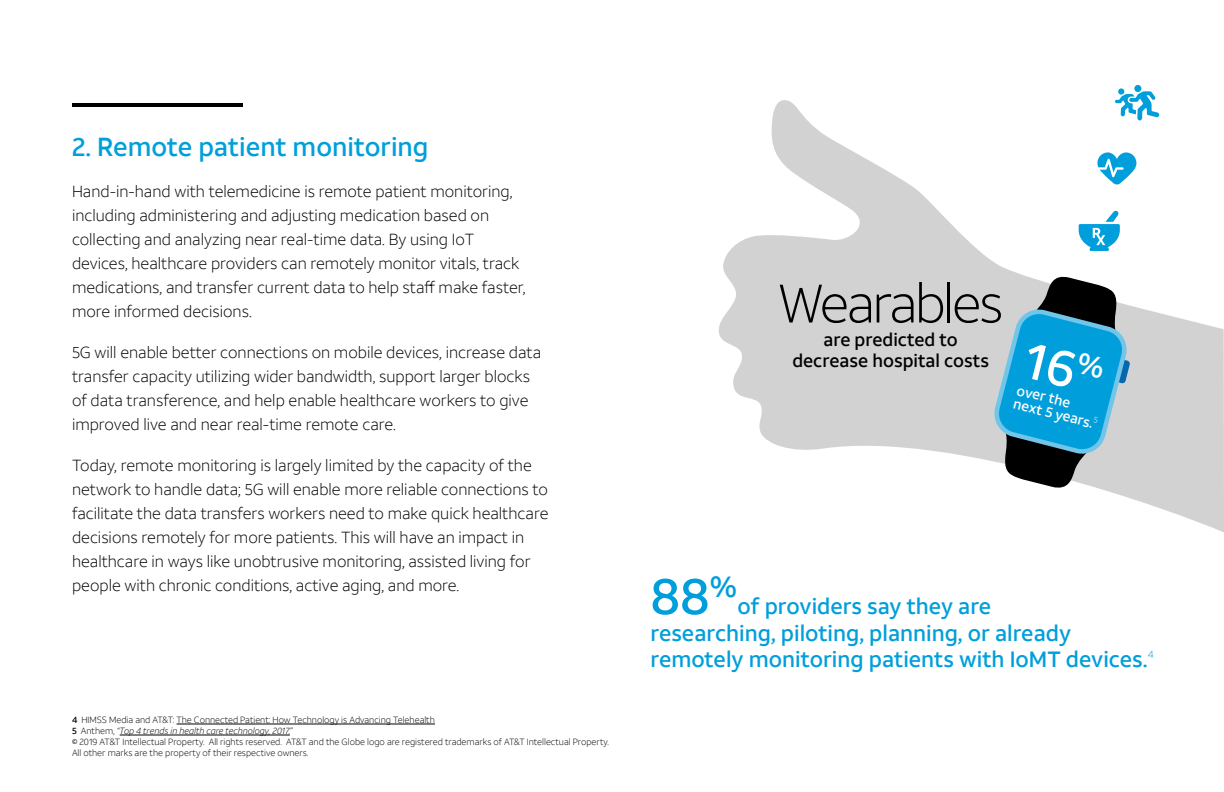
<style>
.page{position:relative;width:1224px;height:792px;background:#fff}
.page>*{position:absolute;margin:0;border:0;box-sizing:border-box;transform-origin:0 0}
.t1{font:300 54px "ATT Aleck Sans";letter-spacing:-.05em;color:#000}
.t2{font:500 51px "ATT Aleck Sans";color:#009fdb}
.t3{font:500 26px "ATT Aleck Sans";color:#009fdb}
.t4{font:500 22px/26.4px "ATT Aleck Sans";color:#009fdb}
.t5{font:500 18px/21.6px "ATT Aleck Sans";color:#000;text-align:center}
.t6{font:300 16px/24px "ATT Aleck Sans";color:#000}
.t7{font:500 14px/14px "ATT Aleck Sans";color:#fff}
.t8{font:300 9px/11px "ATT Aleck Sans";color:#000}
.s1{font-weight:500}
.s2{font-style:italic}
</style>
<div class="page">
<hr style="left:72px;top:103px;width:171px;height:4px;background:#000">
<svg style="left:718px;top:100px;width:506px;height:432px"></svg>
<svg style="left:1079px;top:210px;width:41px;height:41px"></svg>
<svg style="left:1097px;top:152px;width:39px;height:32px"></svg>
<svg style="left:1115px;top:85px;width:44px;height:35px"></svg>
<hr style="left:177px;top:724px;width:258px;height:1px;background:#000">
<hr style="left:120px;top:735px;width:170px;height:1px;background:#000">
<svg style="left:994px;top:273px;width:136px;height:218px;background:#5099b4"></svg>
<h3 class="t3" style="left:72px;top:131px;width:358px">2. Remote patient monitoring</h3>
<p class="t6" style="left:72px;top:180px;width:455px">Hand-in-hand with telemedicine is remote patient monitoring, including administering and adjusting medication based on collecting and analyzing near real-time data. By using IoT devices, healthcare providers can remotely monitor vitals, track medications, and transfer current data to help staff make faster, more informed decisions.</p>
<p class="t6" style="left:72px;top:341px;width:471px">5G will enable better connections on mobile devices, increase data transfer capacity utilizing wider bandwidth, support larger blocks of data transference, and help enable healthcare workers to give improved live and near real-time remote care.</p>
<p class="t6" style="left:72px;top:454px;width:478px">Today, remote monitoring is largely limited by the capacity of the network to handle data; 5G will enable more reliable connections to facilitate the data transfers workers need to make quick healthcare decisions remotely for more patients. This will have an impact in healthcare in ways like unobtrusive monitoring, assisted living for people with chronic conditions, active aging, and more.</p>
<p class="t8" style="left:72px;top:714px;width:539px"><span class="s1">4</span> HIMSS Media and AT&amp;T: The Connected Patient: How Technology is Advancing Telehealth<br><span class="s1">5</span> Anthem, <span class="s2">“Top 4 trends in health care technology, 2017.”<br></span>© 2019 AT&amp;T Intellectual Property. All rights reserved. AT&amp;T and the Globe logo are registered trademarks of AT&amp;T Intellectual Property.<br>All other marks are the property of their respective owners.</p>
<h1 class="t1" style="left:778px;top:271px;width:227px">Wearables</h1>
<p class="t5" style="left:792px;top:328px;width:198px">are predicted to decrease hospital costs</p>
<p class="t7" style="left:1019px;top:383px;width:83px;rotate:14deg">over the next 5 years.</p>
<h2 class="t2" style="left:650px;top:565px;width:89px">88<sup>%</sup></h2>
<h3 class="t4" style="left:650px;top:593px;width:505px;text-indent:87px">of providers say they are<br>researching, piloting, planning, or already remotely monitoring patients with IoMT devices.<sup>4</sup></h3>
</div>
